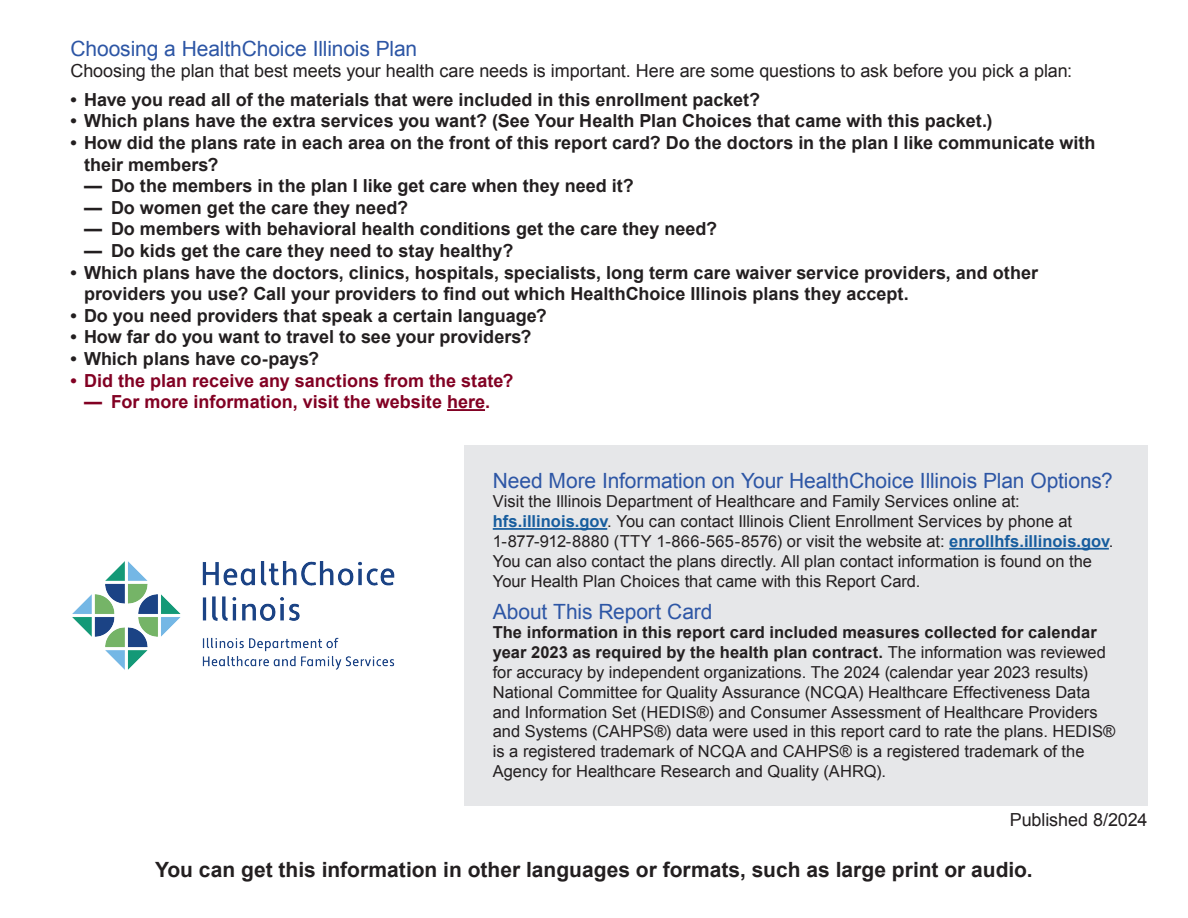
<style>
.page{position:relative;width:1188px;height:918px;background:#fff}
.page>*{position:absolute;margin:0;border:0;box-sizing:border-box;transform-origin:0 0}
.t1{font:21px "Arial";letter-spacing:-.005em;color:#2d56a5}
.t2{font:700 21px "Arial";color:#231f20}
.t3{font:700 18px/21.6px "Arial";color:#231f20}
.t4{font:18px "Arial";letter-spacing:-.005em;color:#231f20}
.t5{font:700 18px "Arial";color:#820123}
.t6{font:16.5px/19.8px "Arial";color:#231f20}
.s1{font-weight:700;color:#175d9e}
.s2{font-weight:700}
</style>
<div class="page">
<hr style="left:447px;top:409px;width:38px;height:2px;background:#820123">
<div style="left:464px;top:445px;width:684px;height:361px;background:#e6e7e9"></div>
<hr style="left:493px;top:528px;width:114px;height:2px;background:#175d9e">
<hr style="left:949px;top:548px;width:160px;height:2px;background:#175d9e">
<img style="left:72px;top:561px;width:323px;height:109px">
<h2 class="t1" style="left:70px;top:35px;width:348px">Choosing a HealthChoice Illinois Plan</h2>
<p class="t4" style="left:70px;top:59px;width:1003px">Choosing the plan that best meets your health care needs is important. Here are some questions to ask before you pick a plan:</p>
<p class="t3" style="left:70px;top:89px;width:691px">• Have you read all of the materials that were included in this enrollment packet?</p>
<p class="t3" style="left:70px;top:111px;width:923px">• Which plans have the extra services you want? (See Your Health Plan Choices that came with this packet.)</p>
<p class="t3" style="left:84px;top:132px;width:1013px;text-indent:-14px">• How did the plans rate in each area on the front of this report card? Do the doctors in the plan I like communicate with their members?</p>
<p class="t3" style="left:84px;top:176px;width:551px">— Do the members in the plan I like get care when they need it?</p>
<p class="t3" style="left:84px;top:197px;width:326px">— Do women get the care they need?</p>
<p class="t3" style="left:84px;top:219px;width:635px">— Do members with behavioral health conditions get the care they need?</p>
<p class="t3" style="left:84px;top:240px;width:431px">— Do kids get the care they need to stay healthy?</p>
<p class="t3" style="left:84px;top:262px;width:956px;text-indent:-14px">• Which plans have the doctors, clinics, hospitals, specialists, long term care waiver service providers, and other providers you use? Call your providers to find out which HealthChoice Illinois plans they accept.</p>
<p class="t3" style="left:70px;top:305px;width:478px">• Do you need providers that speak a certain language?</p>
<p class="t3" style="left:70px;top:327px;width:463px">• How far do you want to travel to see your providers?</p>
<p class="t3" style="left:70px;top:348px;width:250px">• Which plans have co-pays?</p>
<p class="t5" style="left:70px;top:368px;width:444px">• Did the plan receive any sanctions from the state?</p>
<p class="t5" style="left:84px;top:390px;width:408px">— For more information, visit the website here.</p>
<h2 class="t1" style="left:493px;top:466px;width:622px">Need More Information on Your HealthChoice Illinois Plan Options?</h2>
<p class="t6" style="left:493px;top:492px;width:622px">Visit the Illinois Department of Healthcare and Family Services online at: <span class="s1">hfs.illinois.gov</span>. You can contact Illinois Client Enrollment Services by phone at 1-877-912-8880 (TTY 1-866-565-8576) or visit the website at: <span class="s1">enrollhfs.illinois.gov</span>.<br>You can also contact the plans directly. All plan contact information is found on the Your Health Plan Choices that came with this Report Card.</p>
<h2 class="t1" style="left:493px;top:597px;width:221px">About This Report Card</h2>
<p class="t6" style="left:493px;top:623px;width:624px"><span class="s2">The information in this report card included measures collected for calendar year 2023 as required by the health plan contract.</span> The information was reviewed for accuracy by independent organizations. The 2024 (calendar year 2023 results)<br>National Committee for Quality Assurance (NCQA) Healthcare Effectiveness Data and Information Set (HEDIS®) and Consumer Assessment of Healthcare Providers and Systems (CAHPS®) data were used in this report card to rate the plans. HEDIS® is a registered trademark of NCQA and CAHPS® is a registered trademark of the Agency for Healthcare Research and Quality (AHRQ).</p>
<p class="t4" style="left:1010px;top:808px;width:139px">Published 8/2024</p>
<p class="t2" style="left:155px;top:855px;width:879px">You can get this information in other languages or formats, such as large print or audio.</p>
</div>
